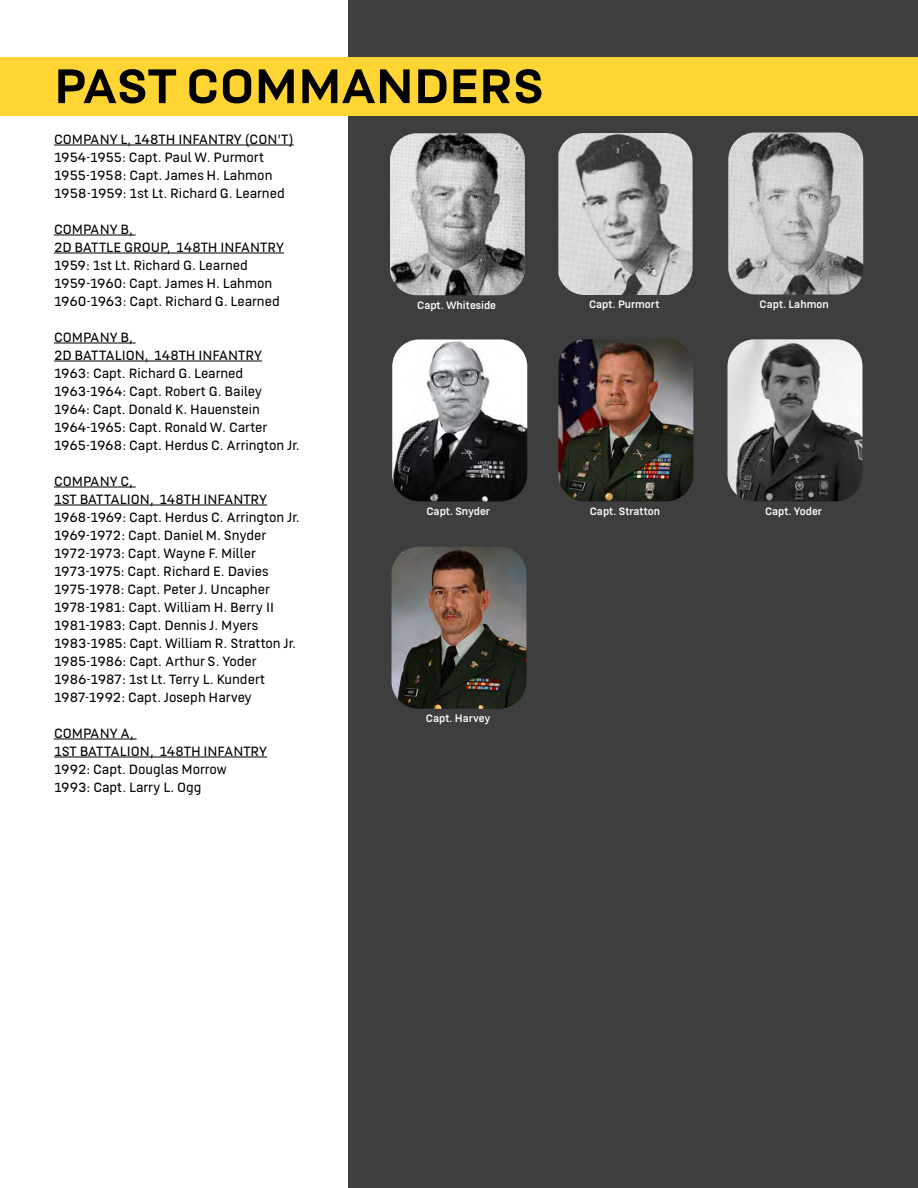
<style>
.page{position:relative;width:918px;height:1188px;background:#fff}
.page>*{position:absolute;margin:0;border:0;box-sizing:border-box;transform-origin:0 0}
.t1{font:700 54px "US Army";color:#000}
.t2{font:300 15px "US Army";color:#000}
.t3{font:12px "US Army";color:#fff}
</style>
<div class="page">
<div style="left:349px;top:0;width:569px;height:1188px;background:#3e3e3e"></div>
<img style="left:558px;top:133px;width:135px;height:162px">
<img style="left:728px;top:133px;width:135px;height:162px">
<img style="left:392px;top:547px;width:134px;height:162px">
<img style="left:558px;top:339px;width:135px;height:162px">
<img style="left:728px;top:339px;width:134px;height:162px">
<img style="left:392px;top:339px;width:135px;height:162px">
<div style="left:0;top:57px;width:918px;height:58px;background:#fed532"></div>
<hr style="left:54px;top:145px;width:240px;height:1px;background:#000">
<hr style="left:54px;top:235px;width:82px;height:1px;background:#000">
<hr style="left:54px;top:253px;width:230px;height:1px;background:#000">
<hr style="left:54px;top:343px;width:82px;height:1px;background:#000">
<hr style="left:54px;top:361px;width:208px;height:1px;background:#000">
<hr style="left:54px;top:487px;width:82px;height:1px;background:#000">
<hr style="left:54px;top:505px;width:213px;height:1px;background:#000">
<hr style="left:54px;top:739px;width:83px;height:1px;background:#000">
<hr style="left:54px;top:757px;width:213px;height:1px;background:#000">
<img style="left:390px;top:133px;width:135px;height:162px">
<p class="t1" style="left:54px;top:56px;width:492px">PAST COMMANDERS</p>
<p class="t2" style="left:54px;top:131px;width:241px">COMPANY L, 148TH INFANTRY (CON'T)</p>
<p class="t2" style="left:54px;top:149px;width:212px">1954-1955: Capt. Paul W. Purmort</p>
<p class="t2" style="left:54px;top:167px;width:220px">1955-1958: Capt. James H. Lahmon</p>
<p class="t2" style="left:54px;top:185px;width:232px">1958-1959: 1st Lt. Richard G. Learned</p>
<p class="t2" style="left:54px;top:221px;width:80px">COMPANY B,</p>
<p class="t2" style="left:54px;top:239px;width:232px">2D BATTLE GROUP, 148TH INFANTRY</p>
<p class="t2" style="left:54px;top:257px;width:195px">1959: 1st Lt. Richard G. Learned</p>
<p class="t2" style="left:54px;top:275px;width:220px">1959-1960: Capt. James H. Lahmon</p>
<p class="t2" style="left:54px;top:293px;width:227px">1960-1963: Capt. Richard G. Learned</p>
<p class="t2" style="left:54px;top:329px;width:80px">COMPANY B,</p>
<p class="t2" style="left:54px;top:347px;width:209px">2D BATTALION, 148TH INFANTRY</p>
<p class="t2" style="left:54px;top:365px;width:191px">1963: Capt. Richard G. Learned</p>
<p class="t2" style="left:54px;top:383px;width:210px">1963-1964: Capt. Robert G. Bailey</p>
<p class="t2" style="left:54px;top:401px;width:207px">1964: Capt. Donald K. Hauenstein</p>
<p class="t2" style="left:54px;top:419px;width:215px">1964-1965: Capt. Ronald W. Carter</p>
<p class="t2" style="left:54px;top:437px;width:247px">1965-1968: Capt. Herdus C. Arrington Jr.</p>
<p class="t2" style="left:54px;top:473px;width:80px">COMPANY C,</p>
<p class="t2" style="left:54px;top:491px;width:215px">1ST BATTALION, 148TH INFANTRY</p>
<p class="t2" style="left:54px;top:509px;width:247px">1968-1969: Capt. Herdus C. Arrington Jr.</p>
<p class="t2" style="left:54px;top:527px;width:214px">1969-1972: Capt. Daniel M. Snyder</p>
<p class="t2" style="left:54px;top:545px;width:203px">1972-1973: Capt. Wayne F. Miller</p>
<p class="t2" style="left:54px;top:563px;width:216px">1973-1975: Capt. Richard E. Davies</p>
<p class="t2" style="left:54px;top:581px;width:217px">1975-1978: Capt. Peter J. Uncapher</p>
<p class="t2" style="left:54px;top:599px;width:222px">1978-1981: Capt. William H. Berry II</p>
<p class="t2" style="left:54px;top:617px;width:206px">1981-1983: Capt. Dennis J. Myers</p>
<p class="t2" style="left:54px;top:635px;width:244px">1983-1985: Capt. William R. Stratton Jr.</p>
<p class="t2" style="left:54px;top:653px;width:204px">1985-1986: Capt. Arthur S. Yoder</p>
<p class="t2" style="left:54px;top:671px;width:213px">1986-1987: 1st Lt. Terry L. Kundert</p>
<p class="t2" style="left:54px;top:689px;width:199px">1987-1992: Capt. Joseph Harvey</p>
<p class="t2" style="left:54px;top:725px;width:81px">COMPANY A,</p>
<p class="t2" style="left:54px;top:743px;width:215px">1ST BATTALION, 148TH INFANTRY</p>
<p class="t2" style="left:54px;top:761px;width:175px">1992: Capt. Douglas Morrow</p>
<p class="t2" style="left:54px;top:779px;width:149px">1993: Capt. Larry L. Ogg</p>
<p class="t3" style="left:589px;top:298px;width:72px">Capt. Purmort</p>
<p class="t3" style="left:760px;top:297px;width:71px">Capt. Lahmon</p>
<p class="t3" style="left:417px;top:299px;width:80px">Capt. Whiteside</p>
<p class="t3" style="left:427px;top:504px;width:65px">Capt. Snyder</p>
<p class="t3" style="left:590px;top:504px;width:72px">Capt. Stratton</p>
<p class="t3" style="left:765px;top:504px;width:58px">Capt. Yoder</p>
<p class="t3" style="left:426px;top:712px;width:66px">Capt. Harvey</p>
</div>
